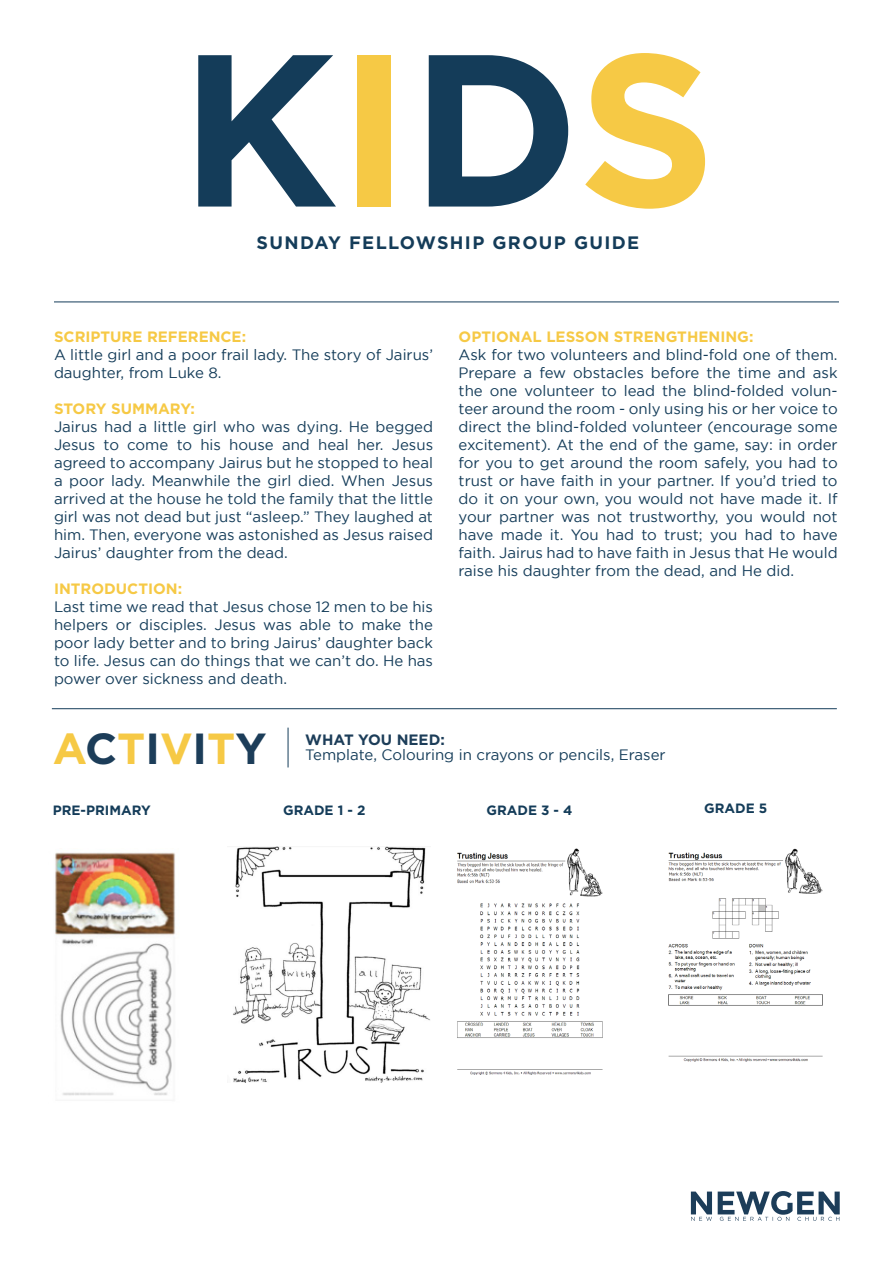
<style>
.page{position:relative;width:893px;height:1263px;background:#fff}
.page>*{position:absolute;margin:0;border:0;box-sizing:border-box;transform-origin:0 0}
.t1{font:700 43.5px "Gotham";color:#f6c945}
.t2{font:700 18px "Gotham";letter-spacing:.075em;color:#143c59}
.t3{font:15px/18px "Gotham";color:#143c59;text-align:justify}
.t4{font:700 15px "Gotham";color:#f6c945}
.t5{font:700 15px "Gotham";color:#1c3d59}
.t6{font:700 13.5px "Gotham";color:#143c59}
.s1{color:#1c3d59}
</style>
<div class="page">
<hr style="left:54px;top:302px;width:785px;height:1px;background:#143c59">
<svg style="left:198px;top:55px;width:138px;height:152px"></svg>
<div style="left:358px;top:55px;width:33px;height:152px;background:#f6c945"></div>
<svg style="left:429px;top:55px;width:139px;height:152px"></svg>
<svg style="left:585px;top:53px;width:120px;height:156px"></svg>
<hr style="left:52px;top:708px;width:785px;height:1px;background:#143c59">
<hr style="left:288px;top:728px;width:1px;height:39px;background:#143c59">
<svg style="left:691px;top:1191px;width:149px;height:30px"></svg>
<img style="left:233px;top:847px;width:197px;height:235px">
<img style="left:668px;top:848px;width:155px;height:213px">
<img style="left:457px;top:848px;width:146px;height:226px">
<img style="left:55px;top:852px;width:120px;height:244px">
<p class="t2" style="left:257px;top:233px;width:384px">SUNDAY FELLOWSHIP GROUP GUIDE</p>
<p class="t4" style="left:54px;top:328px;width:194px">SCRIPTURE REFERENCE:</p>
<p class="t3" style="left:54px;top:345px;width:381px">A little girl and a poor frail lady. The story of Jairus’ daughter, from Luke 8.</p>
<p class="t4" style="left:54px;top:400px;width:142px">STORY SUMMARY:</p>
<p class="t3" style="left:54px;top:417px;width:381px">Jairus had a little girl who was dying. He begged Jesus to come to his house and heal her. Jesus agreed to accompany Jairus but he stopped to heal a poor lady. Meanwhile the girl died. When Jesus arrived at the house he told the family that the little girl was not dead but just “asleep.” They laughed at him. Then, everyone was astonished as Jesus raised Jairus’ daughter from the dead.</p>
<p class="t4" style="left:54px;top:580px;width:130px">INTRODUCTION:</p>
<p class="t3" style="left:54px;top:597px;width:381px">Last time we read that Jesus chose 12 men to be his</p>
<p class="t3" style="left:54px;top:615px;width:381px">helpers or disciples. Jesus was able to make the poor lady better and to bring Jairus’ daughter back to life. Jesus can do things that we can’t do. He has power over sickness and death.</p>
<p class="t4" style="left:459px;top:328px;width:296px">OPTIONAL LESSON STRENGTHENING:</p>
<p class="t3" style="left:459px;top:345px;width:381px">Ask for two volunteers and blind-fold one of them.<br>Prepare a few obstacles before the time and ask the one volunteer to lead the blind-folded volun&shy;teer around the room - only using his or her voice to</p>
<p class="t3" style="left:459px;top:417px;width:381px">direct the blind-folded volunteer (encourage some excitement). At the end of the game, say: in order for you to get around the room safely, you had to trust or have faith in your partner. If you’d tried to do it on your own, you would not have made it. If your partner was not trustworthy, you would not have made it. You had to trust; you had to have faith. Jairus had to have faith in Jesus that He would raise his daughter from the dead, and He did.</p>
<p class="t1" style="left:53px;top:723px;width:215px">A<span class="s1">C</span>T<span class="s1">I</span>V<span class="s1">I</span>T<span class="s1">Y</span></p>
<p class="t5" style="left:305px;top:730px;width:141px">WHAT YOU NEED:</p>
<p class="t3" style="left:305px;top:745px;width:362px">Template, Colouring in crayons or pencils, Eraser</p>
<p class="t6" style="left:53px;top:802px;width:100px">PRE-PRIMARY</p>
<p class="t6" style="left:283px;top:802px;width:84px">GRADE 1 - 2</p>
<p class="t6" style="left:487px;top:802px;width:87px">GRADE 3 - 4</p>
<p class="t6" style="left:704px;top:801px;width:65px">GRADE 5</p>
</div>
